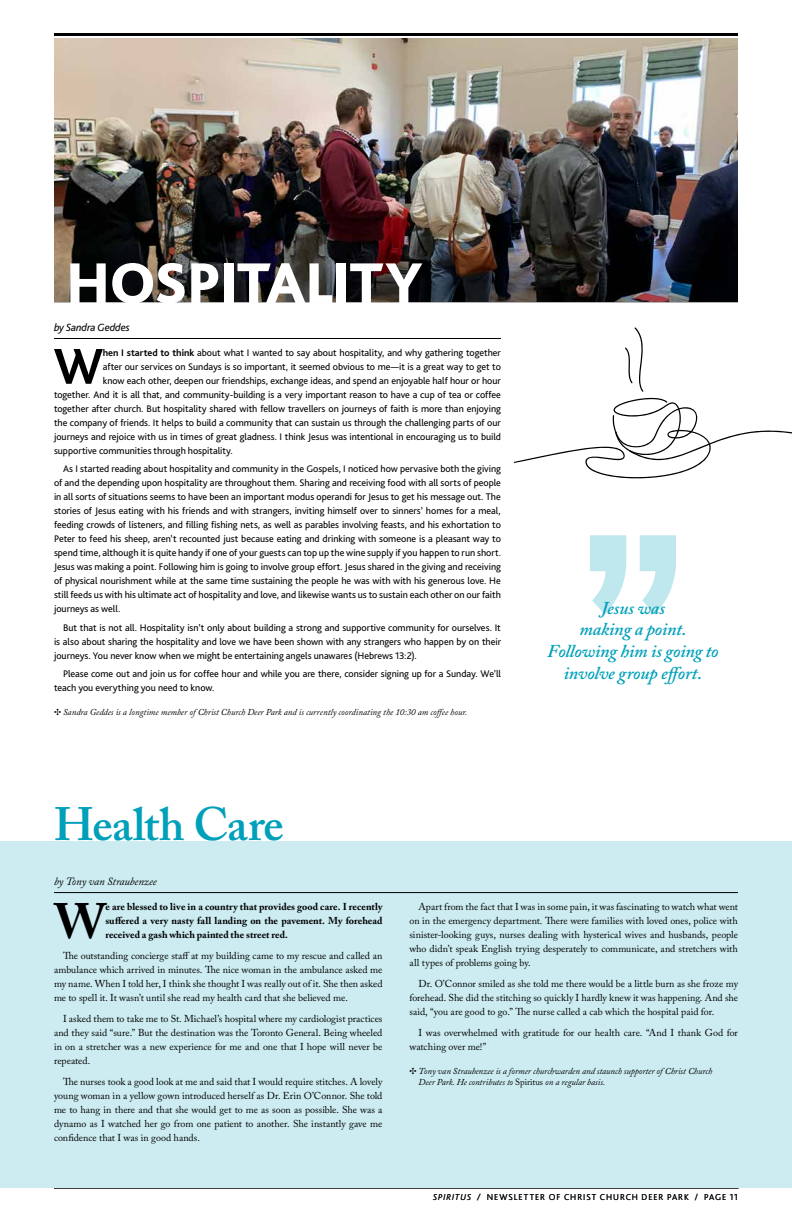
<style>
.page{position:relative;width:792px;height:1224px;background:#fff}
.page>*{position:absolute;margin:0;border:0;box-sizing:border-box;transform-origin:0 0}
.t1{font:800 60px "Bliss Pro";letter-spacing:-.015em;color:#fff}
.t2{font:700 52.5px "Bliss Pro";color:#000}
.t3{font:700 49.4px "Adobe Caslon Pro";color:#000}
.t4{font:600 46.5px "Adobe Caslon Pro";letter-spacing:-.02em;color:#00a0ba}
.t5{font:italic 600 18px/21.6px "Adobe Caslon Pro";letter-spacing:-.01em;color:#00a0ba;text-align:center}
.t6{font:italic 11px "Adobe Caslon Pro";letter-spacing:-.01em;color:#000}
.t7{font:italic 11px "Bliss Pro";letter-spacing:-.005em;color:#000}
.t8{font:10px/14px "Bliss Pro";letter-spacing:-.005em;color:#000;text-align:justify}
.t9{font:10px/14px "Adobe Caslon Pro";color:#000;text-align:justify}
.t10{font:700 10px/14px "Adobe Caslon Pro";color:#000;text-align:justify}
.t11{font:italic 9px/10.8px "Adobe Caslon Pro";letter-spacing:-.005em;color:#000}
.t12{font:300 9px "Bliss Pro";letter-spacing:.105em;color:#000}
.t13{font:italic 300 9px "Bliss Pro";letter-spacing:.1em;color:#000}
.s1{font-weight:700}
.s2{font-style:normal}
</style>
<div class="page">
<hr style="left:54px;top:33px;width:684px;height:3px;background:#000">
<hr style="left:54px;top:38px;width:684px;height:1px;background:#000">
<hr style="left:54px;top:1188px;width:685px;height:1px;background:#000">
<img style="left:54px;top:39px;width:684px;height:193px">
<hr style="left:54px;top:338px;width:447px;height:1px;background:#000">
<div style="left:0;top:841px;width:792px;height:347px;background:#ccecf1"></div>
<hr style="left:54px;top:892px;width:684px;height:1px;background:#000">
<img style="left:54px;top:232px;width:684px;height:71px">
<svg style="left:625px;top:327px;width:18px;height:65px"></svg>
<svg style="left:514px;top:398px;width:278px;height:81px"></svg>
<svg style="left:590px;top:535px;width:86px;height:79px"></svg>
<h1 class="t1" style="left:66px;top:246px;width:358px">HOSPITALITY</h1>
<p class="t7" style="left:54px;top:320px;width:77px">by Sandra Geddes</p>
<h2 class="t2" style="left:54px;top:334px;width:51px">W</h2>
<p class="t8" style="left:103px;top:345px;width:400px"><span class="s1">hen I started to think</span> about what I wanted to say about hospitality, and why gathering together</p>
<p class="t8" style="left:103px;top:359px;width:400px">after our services on Sundays is so important, it seemed obvious to me—it is a great way to get to</p>
<p class="t8" style="left:103px;top:373px;width:400px">know each other, deepen our friendships, exchange ideas, and spend an enjoyable half hour or hour</p>
<p class="t8" style="left:54px;top:387px;width:449px">together. And it is all that, and community-building is a very important reason to have a cup of tea or coffee</p>
<p class="t8" style="left:54px;top:401px;width:448px">together after church. But hospitality shared with fellow travellers on journeys of faith is more than enjoying</p>
<p class="t8" style="left:54px;top:415px;width:448px">the company of friends. It helps to build a community that can sustain us through the challenging parts of our</p>
<p class="t8" style="left:54px;top:429px;width:448px">journeys and rejoice with us in times of great gladness. I think Jesus was intentional in encouraging us to build</p>
<p class="t8" style="left:54px;top:443px;width:180px">supportive communities through hospitality.</p>
<p class="t8" style="left:54px;top:462px;width:449px;text-indent:9px">As I started reading about hospitality and community in the Gospels, I noticed how pervasive both the giving of and the depending upon hospitality are throughout them. Sharing and receiving food with all sorts of people in all sorts of situations seems to have been an important modus operandi for Jesus to get his message out. The stories of Jesus eating with his friends and with strangers, inviting himself over to sinners’ homes for a meal, feeding crowds of listeners, and filling fishing nets, as well as parables involving feasts, and his exhortation to Peter to feed his sheep, aren’t recounted just because eating and drinking with someone is a pleasant way to spend time, although it is quite handy if one of your guests can top up the wine supply if you happen to run short.<br>Jesus was making a point. Following him is going to involve group effort. Jesus shared in the giving and receiving of physical nourishment while at the same time sustaining the people he was with with his generous love. He still feeds us with his ultimate act of hospitality and love, and likewise wants us to sustain each other on our faith journeys as well.</p>
<p class="t8" style="left:54px;top:620px;width:449px;text-indent:9px">But that is not all. Hospitality isn’t only about building a strong and supportive community for ourselves. It is also about sharing the hospitality and love we have been shown with any strangers who happen by on their journeys. You never know when we might be entertaining angels unawares (Hebrews 13:2).</p>
<p class="t8" style="left:54px;top:667px;width:449px;text-indent:9px">Please come out and join us for coffee hour and while you are there, consider signing up for a Sunday. We’ll teach you everything you need to know.</p>
<p class="t11" style="left:54px;top:707px;width:415px">✣ Sandra Geddes is a longtime member of Christ Church Deer Park and is currently coordinating the 10:30 am coffee hour.</p>
<h3 class="t5" style="left:547px;top:597px;width:173px">Jesus was<br>making a point.<br>Following him is going to involve group effort.</h3>
<h3 class="t4" style="left:54px;top:797px;width:231px">Health Care</h3>
<p class="t6" style="left:54px;top:875px;width:104px">by Tony van Straubenzee</p>
<h3 class="t3" style="left:54px;top:892px;width:53px">W</h3>
<p class="t10" style="left:105px;top:899px;width:279px">e are blessed to live in a country that provides good care. I recently suffered a very nasty fall landing on the pavement. My forehead received a gash which painted the street red.</p>
<p class="t9" style="left:54px;top:948px;width:330px;text-indent:9px">The outstanding concierge staff at my building came to my rescue and called an ambulance which arrived in minutes. The nice woman in the ambulance asked me my name. When I told her, I think she thought I was really out of it. She then asked me to spell it. It wasn’t until she read my health card that she believed me.</p>
<p class="t9" style="left:54px;top:1011px;width:330px;text-indent:9px">I asked them to take me to St. Michael’s hospital where my cardiologist practices and they said “sure.” But the destination was the Toronto General. Being wheeled in on a stretcher was a new experience for me and one that I hope will never be repeated.</p>
<p class="t9" style="left:54px;top:1074px;width:330px;text-indent:9px">The nurses took a good look at me and said that I would require stitches. A lovely young woman in a yellow gown introduced herself as Dr. Erin O’Connor. She told me to hang in there and that she would get to me as soon as possible. She was a dynamo as I watched her go from one patient to another. She instantly gave me confidence that I was in good hands.</p>
<p class="t9" style="left:410px;top:899px;width:330px;text-indent:9px">Apart from the fact that I was in some pain, it was fascinating to watch what went on in the emergency department. There were families with loved ones, police with sinister-looking guys, nurses dealing with hysterical wives and husbands, people who didn’t speak English trying desperately to communicate, and stretchers with all types of problems going by.</p>
<p class="t9" style="left:410px;top:976px;width:330px;text-indent:9px">Dr. O’Connor smiled as she told me there would be a little burn as she froze my forehead. She did the stitching so quickly I hardly knew it was happening. And she said, “you are good to go.” The nurse called a cab which the hospital paid for.</p>
<p class="t9" style="left:410px;top:1025px;width:330px;text-indent:9px">I was overwhelmed with gratitude for our health care. “And I thank God for watching over me!”</p>
<p class="t11" style="left:418px;top:1065px;width:295px;text-indent:-9px">✣ Tony van Straubenzee is a former churchwarden and staunch supporter of Christ Church<br>Deer Park. He contributes to <span class="s2">Spiritus</span> on a regular basis.</p>
<p class="t13" style="left:433px;top:1192px;width:49px">SPIRITUS /</p>
<p class="t12" style="left:487px;top:1192px;width:213px">NEWSLETTER OF CHRIST CHURCH DEER PARK /</p>
<p class="t12" style="left:704px;top:1192px;width:35px">PAGE 11</p>
</div>
